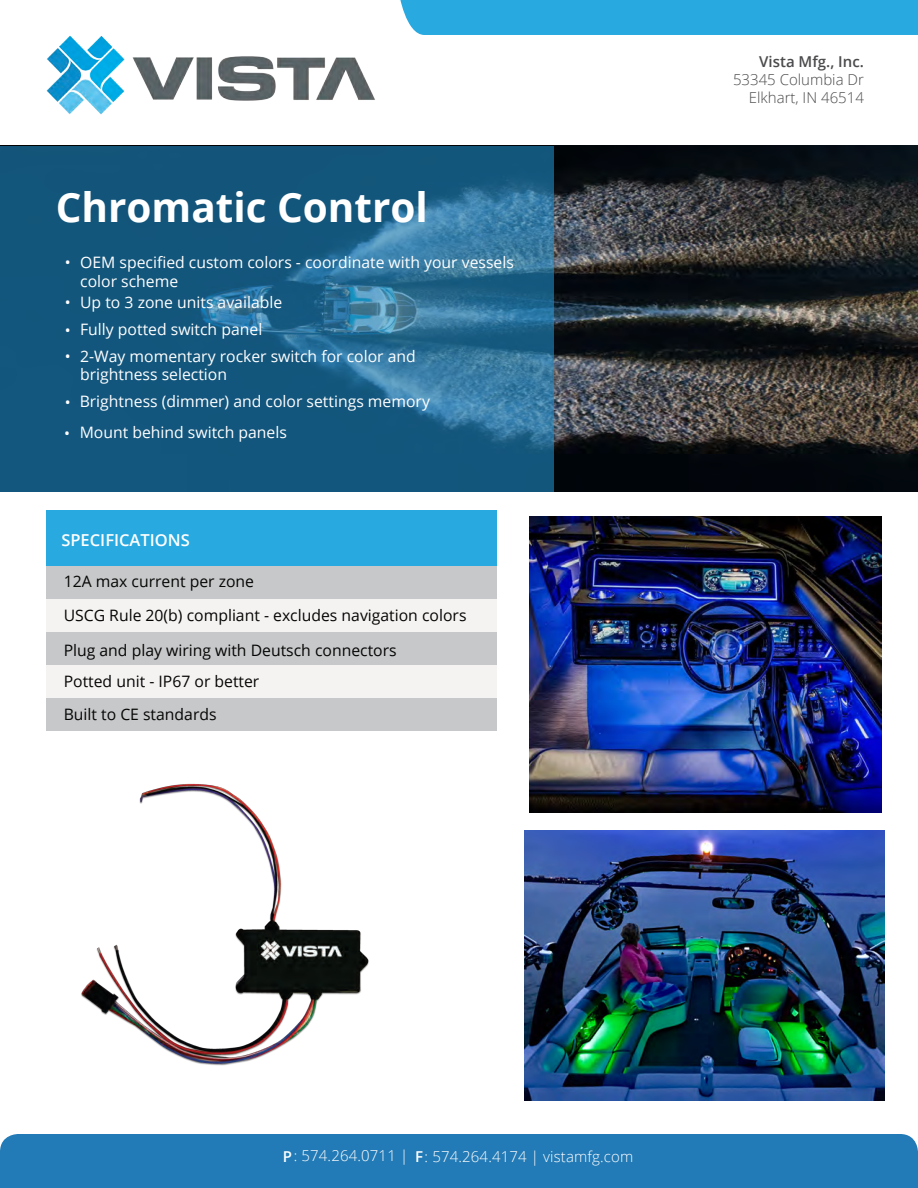
<style>
.page{position:relative;width:918px;height:1188px;background:#fff}
.page>*{position:absolute;margin:0;border:0;box-sizing:border-box;transform-origin:0 0}
.t1{font:700 40.5px "Open Sans";color:#fff}
.t2{font:600 16.5px "Open Sans";color:#fff}
.t3{font:15.75px/18.9px "Open Sans";color:#fff}
.t4{font:15.75px/32px "Open Sans";color:#050504}
.t5{font:15.75px "Open Sans";color:#060604}
.t6{font:300 15px "Open Sans";letter-spacing:.01em;color:#fff}
.t7{font:300 15px/18px "Open Sans";color:#4b4a4c;text-align:right}
.t8{font:600 15px "Open Sans";color:#4b4a4c}
.s1{font-weight:600}
</style>
<div class="page">
<img style="left:0;top:145px;width:918px;height:347px">
<img style="left:46px;top:35px;width:329px;height:80px">
<div style="left:400px;top:0;width:518px;height:35px;background:#28a9e0"></div>
<svg style="left:0;top:146px;width:554px;height:346px;background:#1c5f86"></svg>
<div style="left:0;top:1134px;width:918px;height:54px;background:#227ab6"></div>
<div style="left:46px;top:510px;width:451px;height:57px;background:#28a9e0"></div>
<div style="left:46px;top:567px;width:451px;height:32px;background:#c7c8ca"></div>
<div style="left:46px;top:599px;width:451px;height:33px;background:#f5f2f2"></div>
<div style="left:46px;top:632px;width:451px;height:33px;background:#c7c8ca"></div>
<div style="left:47px;top:665px;width:450px;height:33px;background:#f5f2f2"></div>
<div style="left:46px;top:698px;width:451px;height:33px;background:#c7c8ca"></div>
<img style="left:81px;top:783px;width:288px;height:283px">
<img style="left:524px;top:831px;width:361px;height:270px">
<img style="left:530px;top:516px;width:352px;height:297px">
<h1 class="t1" style="left:56px;top:179px;width:374px">Chromatic Control</h1>
<p class="t3" style="left:65px;top:252px;width:7px">•</p>
<p class="t3" style="left:80px;top:252px;width:435px">OEM specified custom colors - coordinate with your vessels color scheme</p>
<p class="t3" style="left:65px;top:293px;width:219px">• Up to 3 zone units available</p>
<p class="t3" style="left:65px;top:315px;width:199px;line-height:27.8px">• Fully potted switch panel •</p>
<p class="t3" style="left:80px;top:346px;width:337px">2-Way momentary rocker switch for color and brightness selection</p>
<p class="t3" style="left:65px;top:392px;width:7px">•</p>
<p class="t3" style="left:80px;top:391px;width:352px">Brightness (dimmer) and color settings memory</p>
<p class="t3" style="left:64px;top:423px;width:224px">• Mount behind switch panels</p>
<p class="t2" style="left:61px;top:529px;width:130px">SPECIFICATIONS</p>
<p class="t5" style="left:64px;top:570px;width:192px">12A max current per zone</p>
<p class="t4" style="left:64px;top:598px;width:404px">USCG Rule 20(b) compliant - excludes navigation colors</p>
<p class="t4" style="left:64px;top:634px;width:335px">Plug and play wiring with Deutsch connectors<br>Potted unit - IP67 or better<br>Built to CE standards</p>
<p class="t8" style="left:759px;top:51px;width:106px">Vista Mfg., Inc.</p>
<p class="t7" style="left:733px;top:70px;width:132px">53345 Columbia Dr<br>Elkhart, IN 46514</p>
<p class="t6" style="left:283px;top:1147px;width:352px"><span class="s1">P</span>: 574.264.0711 | <span class="s1">F</span>: 574.264.4174 | vistamfg.com</p>
</div>
